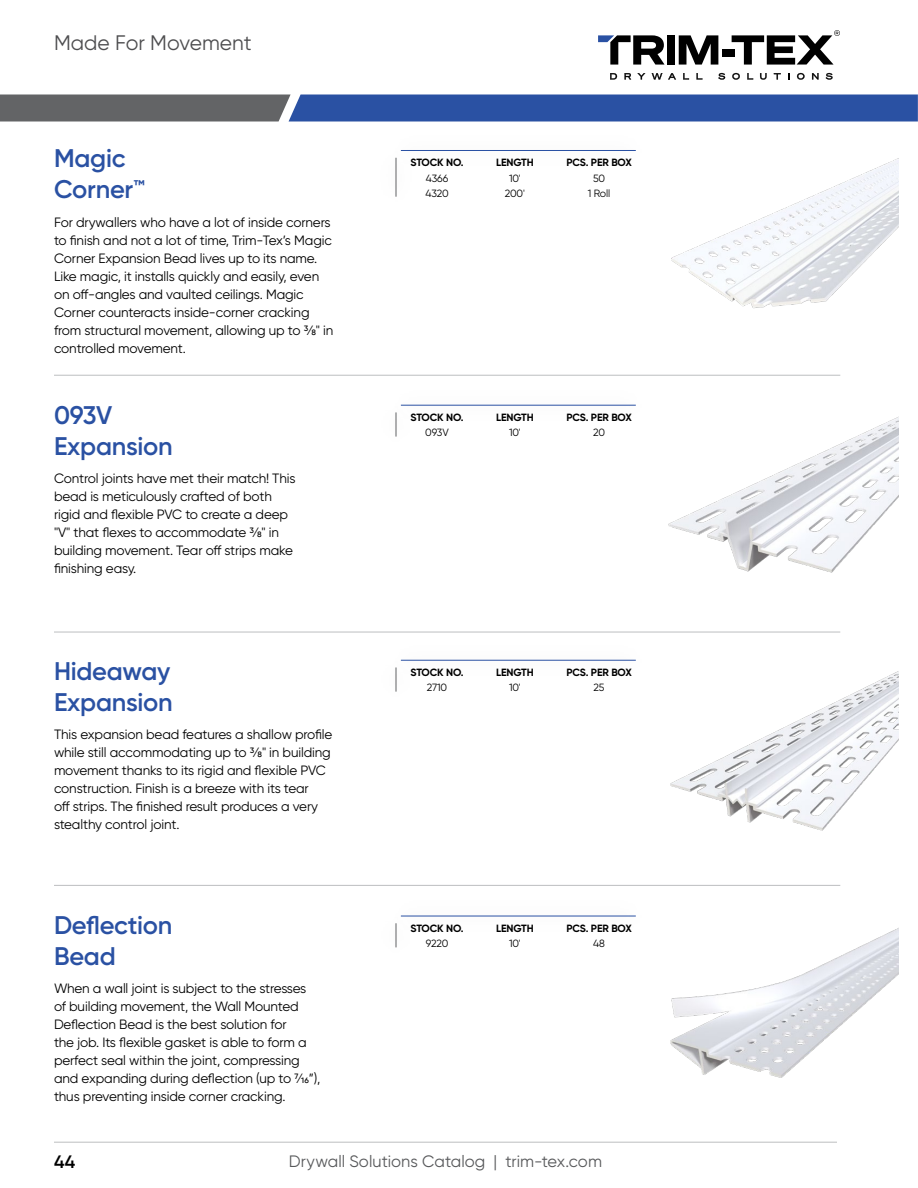
<style>
.page{position:relative;width:918px;height:1188px;background:#fff}
.page>*{position:absolute;margin:0;border:0;box-sizing:border-box;transform-origin:0 0}
.t1{font:600 25.5px/30.6px "Gilroy";letter-spacing:-.01em;color:#2a51a3}
.t2{font:21px "Gilroy";color:#4d4d4f}
.t3{font:600 18px "Gilroy";color:#000}
.t4{font:16.5px "Gilroy";letter-spacing:.005em;color:#58595b}
.t5{font:13.5px/18px "Gilroy";letter-spacing:-.01em;color:#000}
.t6{font:700 10.5px "Gilroy";letter-spacing:-.01em;color:#000}
.t7{font:10.5px/15.6px "Gilroy";letter-spacing:-.01em;color:#000;text-align:center}
</style>
<div class="page">
<hr style="left:54px;top:1142px;width:783px;height:1px;background:#bcbec0">
<svg style="left:0;top:94px;width:918px;height:28px;background:#445e94"></svg>
<div style="left:667px;top:35px;width:8px;height:30px;background:#000"></div>
<svg style="left:679px;top:35px;width:39px;height:30px"></svg>
<div style="left:722px;top:49px;width:13px;height:7px;background:#000"></div>
<svg style="left:610px;top:73px;width:7px;height:7px"></svg>
<svg style="left:624px;top:73px;width:7px;height:7px"></svg>
<svg style="left:637px;top:73px;width:8px;height:7px"></svg>
<svg style="left:652px;top:73px;width:24px;height:7px"></svg>
<svg style="left:683px;top:73px;width:6px;height:7px"></svg>
<svg style="left:696px;top:73px;width:6px;height:7px"></svg>
<svg style="left:718px;top:73px;width:7px;height:7px"></svg>
<svg style="left:732px;top:73px;width:8px;height:7px"></svg>
<svg style="left:747px;top:73px;width:6px;height:7px"></svg>
<svg style="left:760px;top:73px;width:7px;height:7px"></svg>
<svg style="left:774px;top:73px;width:7px;height:7px"></svg>
<svg style="left:788px;top:73px;width:2px;height:7px"></svg>
<svg style="left:797px;top:73px;width:8px;height:7px"></svg>
<svg style="left:812px;top:73px;width:7px;height:7px"></svg>
<svg style="left:826px;top:73px;width:7px;height:7px"></svg>
<svg style="left:732px;top:30px;width:108px;height:35px"></svg>
<svg style="left:598px;top:35px;width:67px;height:30px"></svg>
<hr style="left:54px;top:375px;width:786px;height:1px;background:#bcbec0">
<hr style="left:54px;top:632px;width:786px;height:1px;background:#bcbec0">
<hr style="left:54px;top:885px;width:786px;height:1px;background:#bcbec0">
<hr style="left:401px;top:405px;width:235px;height:1px;background:#2a51a3">
<div style="left:377px;top:399px;width:38px;height:51px;background:#fefefe"></div>
<svg style="left:396px;top:412px;width:1px;height:25px"></svg>
<hr style="left:401px;top:660px;width:235px;height:1px;background:#2a51a3">
<div style="left:377px;top:654px;width:38px;height:51px;background:#fefefe"></div>
<svg style="left:396px;top:667px;width:1px;height:25px"></svg>
<hr style="left:401px;top:916px;width:235px;height:1px;background:#2a51a3">
<div style="left:377px;top:910px;width:38px;height:51px;background:#fefefe"></div>
<svg style="left:396px;top:923px;width:1px;height:24px"></svg>
<img style="left:671px;top:158px;width:228px;height:151px">
<img style="left:668px;top:416px;width:231px;height:157px">
<img style="left:670px;top:671px;width:229px;height:160px">
<img style="left:670px;top:927px;width:229px;height:151px">
<hr style="left:401px;top:150px;width:235px;height:1px;background:#2a51a3">
<div style="left:377px;top:144px;width:38px;height:67px;background:#fefefe"></div>
<hr style="left:396px;top:158px;width:1px;height:39px;background:#616264">
<h2 class="t2" style="left:54px;top:30px;width:199px">Made For Movement</h2>
<h1 class="t1" style="left:54px;top:143px;width:93px">Magic<br>Corner™</h1>
<p class="t5" style="left:54px;top:213px;width:281px">For drywallers who have a lot of inside corners to finish and not a lot of time, Trim-Tex’s Magic Corner Expansion Bead lives up to its name.<br>Like magic, it installs quickly and easily, even on off-angles and vaulted ceilings. Magic Corner counteracts inside-corner cracking from structural movement, allowing up to ⅜" in controlled movement.</p>
<h1 class="t1" style="left:54px;top:400px;width:120px">093V<br>Expansion</h1>
<p class="t5" style="left:54px;top:469px;width:243px">Control joints have met their match! This bead is meticulously crafted of both rigid and flexible PVC to create a deep "V" that flexes to accommodate ⅜" in building movement. Tear off strips make finishing easy.</p>
<h1 class="t1" style="left:54px;top:656px;width:120px">Hideaway<br>Expansion</h1>
<p class="t5" style="left:54px;top:726px;width:280px">This expansion bead features a shallow profile while still accommodating up to ⅜" in building movement thanks to its rigid and flexible PVC construction. Finish is a breeze with its tear<br>off strips. The finished result produces a very stealthy control joint.</p>
<h1 class="t1" style="left:54px;top:910px;width:120px">Deflection<br>Bead</h1>
<p class="t5" style="left:54px;top:979px;width:268px">When a wall joint is subject to the stresses of building movement, the Wall Mounted Deflection Bead is the best solution for<br>the job. Its flexible gasket is able to form a perfect seal within the joint, compressing and expanding during deflection (up to 7⁄16”), thus preventing inside corner cracking.</p>
<p class="t6" style="left:411px;top:156px;width:54px">STOCK NO.</p>
<p class="t7" style="left:425px;top:170px;width:25px;text-align:left">4366<br>4320</p>
<p class="t6" style="left:496px;top:156px;width:39px">LENGTH</p>
<p class="t7" style="left:505px;top:170px;width:22px">10'<br>200'</p>
<p class="t6" style="left:566px;top:156px;width:67px">PCS. PER BOX</p>
<p class="t7" style="left:588px;top:170px;width:24px">50<br>1 Roll</p>
<p class="t6" style="left:411px;top:411px;width:54px">STOCK NO.</p>
<p class="t7" style="left:425px;top:425px;width:25px">093V</p>
<p class="t6" style="left:496px;top:411px;width:39px">LENGTH</p>
<p class="t7" style="left:509px;top:425px;width:13px">10'</p>
<p class="t6" style="left:566px;top:411px;width:67px">PCS. PER BOX</p>
<p class="t7" style="left:593px;top:425px;width:13px">20</p>
<p class="t6" style="left:411px;top:666px;width:54px">STOCK NO.</p>
<p class="t7" style="left:427px;top:680px;width:22px">2710</p>
<p class="t6" style="left:496px;top:666px;width:39px">LENGTH</p>
<p class="t7" style="left:509px;top:680px;width:13px">10'</p>
<p class="t6" style="left:566px;top:666px;width:67px">PCS. PER BOX</p>
<p class="t7" style="left:594px;top:680px;width:13px">25</p>
<p class="t6" style="left:411px;top:921px;width:54px">STOCK NO.</p>
<p class="t7" style="left:426px;top:936px;width:24px">9220</p>
<p class="t6" style="left:496px;top:921px;width:39px">LENGTH</p>
<p class="t7" style="left:509px;top:936px;width:13px">10'</p>
<p class="t6" style="left:566px;top:921px;width:67px">PCS. PER BOX</p>
<p class="t7" style="left:593px;top:936px;width:13px">48</p>
<h3 class="t3" style="left:54px;top:1150px;width:23px">44</h3>
<p class="t4" style="left:289px;top:1151px;width:315px">Drywall Solutions Catalog | trim-tex.com</p>
</div>
